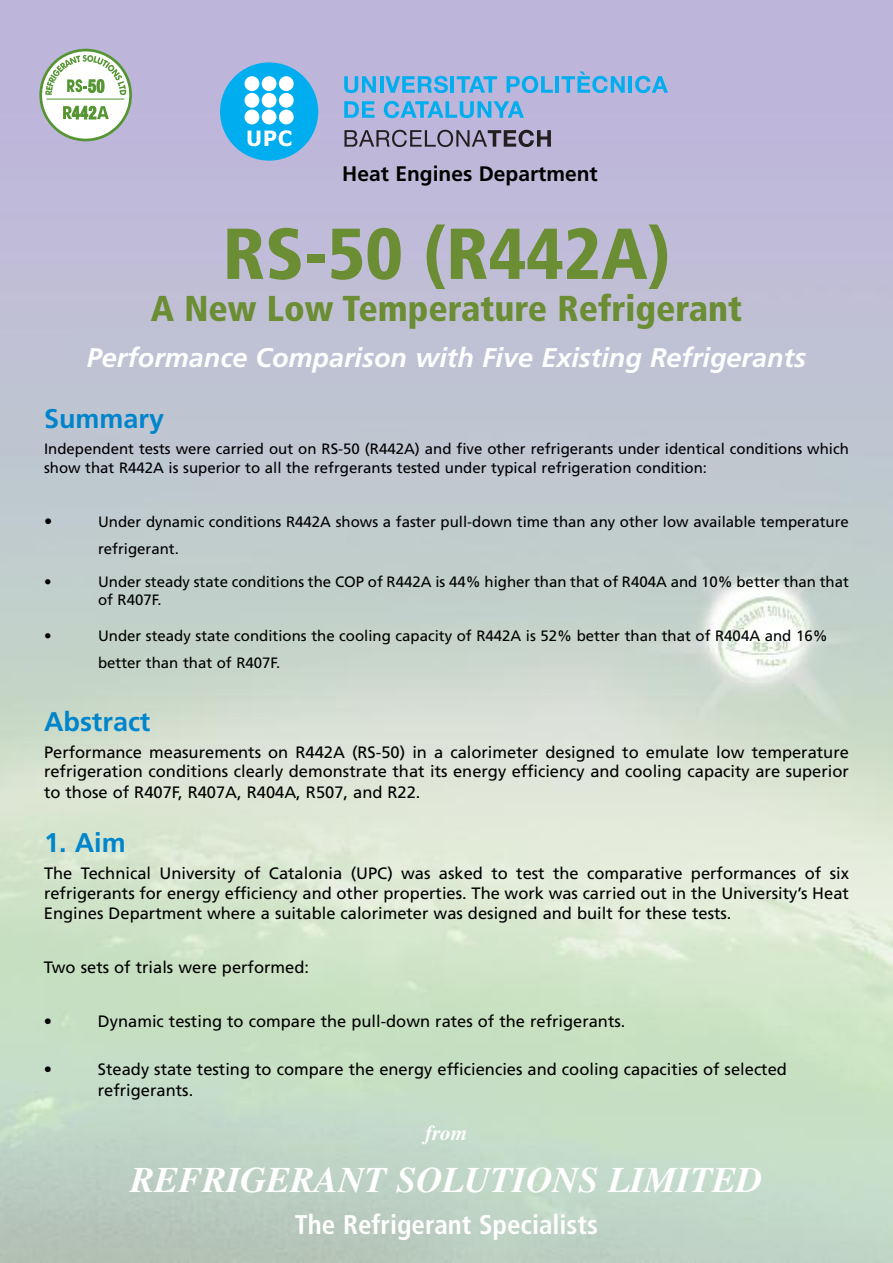
<style>
.page{position:relative;width:893px;height:1263px;background:#fff}
.page>*{position:absolute;margin:0;border:0;box-sizing:border-box;transform-origin:0 0}
.t1{font:900 condensed 72px "Frutiger";color:#6b8d33}
.t2{font:900 condensed 36px "Frutiger";color:#6b8d33}
.t3{font:italic 700 36px "Times";color:#fff}
.t4{font:italic 700 27px "Frutiger";color:#fff}
.t5{font:700 condensed 27px "Frutiger";color:#fff}
.t6{font:700 27px "Frutiger";color:#0085cc}
.t7{font:700 21px "Frutiger";color:#000}
.t8{font:italic 700 21px "Times";color:#fff}
.t9{font:16.5px/20.4px "Frutiger";color:#000;text-align:justify}
.t10{font:15px/27px "Frutiger";color:#000}
</style>
<div class="page">
<img style="left:0;top:0;width:893px;height:1263px">
<div style="left:220px;top:62px;width:98px;height:99px;background:#00aeef;border-radius:50%"></div>
<div style="left:245px;top:76px;width:14px;height:15px;background:#fff;border-radius:50%"></div>
<div style="left:262px;top:76px;width:14px;height:15px;background:#fff;border-radius:50%"></div>
<div style="left:279px;top:76px;width:15px;height:15px;background:#fff;border-radius:50%"></div>
<div style="left:245px;top:93px;width:14px;height:15px;background:#fff;border-radius:50%"></div>
<div style="left:262px;top:93px;width:14px;height:15px;background:#fff;border-radius:50%"></div>
<div style="left:279px;top:93px;width:15px;height:15px;background:#fff;border-radius:50%"></div>
<div style="left:245px;top:110px;width:14px;height:14px;background:#fff;border-radius:50%"></div>
<div style="left:262px;top:110px;width:14px;height:14px;background:#fff;border-radius:50%"></div>
<div style="left:279px;top:110px;width:15px;height:14px;background:#fff;border-radius:50%"></div>
<svg style="left:248px;top:130px;width:43px;height:16px"></svg>
<svg style="left:344px;top:76px;width:32px;height:17px"></svg>
<hr style="left:380px;top:76px;width:3px;height:17px;background:#00aeef">
<svg style="left:385px;top:76px;width:63px;height:17px"></svg>
<hr style="left:451px;top:76px;width:3px;height:17px;background:#00aeef">
<svg style="left:457px;top:76px;width:40px;height:17px"></svg>
<svg style="left:507px;top:76px;width:46px;height:17px"></svg>
<hr style="left:555px;top:76px;width:4px;height:17px;background:#00aeef">
<svg style="left:561px;top:71px;width:64px;height:22px"></svg>
<hr style="left:628px;top:76px;width:4px;height:17px;background:#00aeef">
<svg style="left:635px;top:76px;width:33px;height:17px"></svg>
<svg style="left:344px;top:101px;width:30px;height:17px"></svg>
<svg style="left:384px;top:101px;width:140px;height:17px;background:#69b2e3"></svg>
<svg style="left:344px;top:130px;width:207px;height:17px;background:#857f96"></svg>
<div style="left:41px;top:50px;width:90px;height:90px;background:#fff;border-radius:50%"></div>
<div style="left:39px;top:49px;width:93px;height:92px;border:3px solid #549532;border-radius:50%"></div>
<hr style="left:46px;top:99px;width:78px;height:1px;background:#549532">
<svg style="left:45px;top:55px;width:81px;height:40px"></svg>
<svg style="left:63px;top:106px;width:46px;height:13px"></svg>
<p class="t7" style="left:342px;top:165px;width:257px">Heat Engines Department</p>
<h1 class="t1" style="left:223px;top:225px;width:449px">RS-50 (R442A)</h1>
<h2 class="t2" style="left:151px;top:294px;width:593px">A New Low Temperature Refrigerant</h2>
<h3 class="t4" style="left:87px;top:346px;width:721px">Performance Comparison with Five Existing Refrigerants</h3>
<h3 class="t6" style="left:44px;top:408px;width:122px">Summary</h3>
<p class="t10" style="left:44px;top:440px;width:806px;line-height:19px">Independent tests were carried out on RS-50 (R442A) and five other refrigerants under identical conditions which show that R442A is superior to all the refrgerants tested under typical refrigeration condition:</p>
<p class="t9" style="left:44px;top:512px;width:10px">•</p>
<p class="t10" style="left:98px;top:510px;width:752px">Under dynamic conditions R442A shows a faster pull-down time than any other low available temperature refrigerant.</p>
<p class="t10" style="left:44px;top:569px;width:9px">•</p>
<p class="t10" style="left:98px;top:573px;width:752px;line-height:18px">Under steady state conditions the COP of R442A is 44% higher than that of R404A and 10% better than that of R407F.</p>
<p class="t10" style="left:44px;top:623px;width:9px">•</p>
<p class="t10" style="left:98px;top:623px;width:731px">Under steady state conditions the cooling capacity of R442A is 52% better than that of R404A and 16% better than that of R407F.</p>
<h3 class="t6" style="left:44px;top:710px;width:108px">Abstract</h3>
<p class="t9" style="left:44px;top:743px;width:806px">Performance measurements on R442A (RS-50) in a calorimeter designed to emulate low temperature refrigeration conditions clearly demonstrate that its energy efficiency and cooling capacity are superior to those of R407F, R407A, R404A, R507, and R22.</p>
<h3 class="t6" style="left:44px;top:832px;width:83px">1. Aim</h3>
<p class="t9" style="left:44px;top:865px;width:806px;line-height:19.8px">The Technical University of Catalonia (UPC) was asked to test the comparative performances of six refrigerants for energy efficiency and other properties. The work was carried out in the University’s Heat Engines Department where a suitable calorimeter was designed and built for these tests.</p>
<p class="t9" style="left:44px;top:958px;width:267px">Two sets of trials were performed:</p>
<p class="t9" style="left:44px;top:1012px;width:10px">•</p>
<p class="t9" style="left:98px;top:1012px;width:529px">Dynamic testing to compare the pull-down rates of the refrigerants.</p>
<p class="t9" style="left:44px;top:1060px;width:10px">•</p>
<p class="t9" style="left:98px;top:1060px;width:691px;line-height:21px">Steady state testing to compare the energy efficiencies and cooling capacities of selected refrigerants.</p>
<p class="t8" style="left:425px;top:1126px;width:43px">from</p>
<h2 class="t3" style="left:131px;top:1167px;width:633px">REFRIGERANT SOLUTIONS LIMITED</h2>
<h3 class="t5" style="left:295px;top:1214px;width:305px">The Refrigerant Specialists</h3>
</div>
